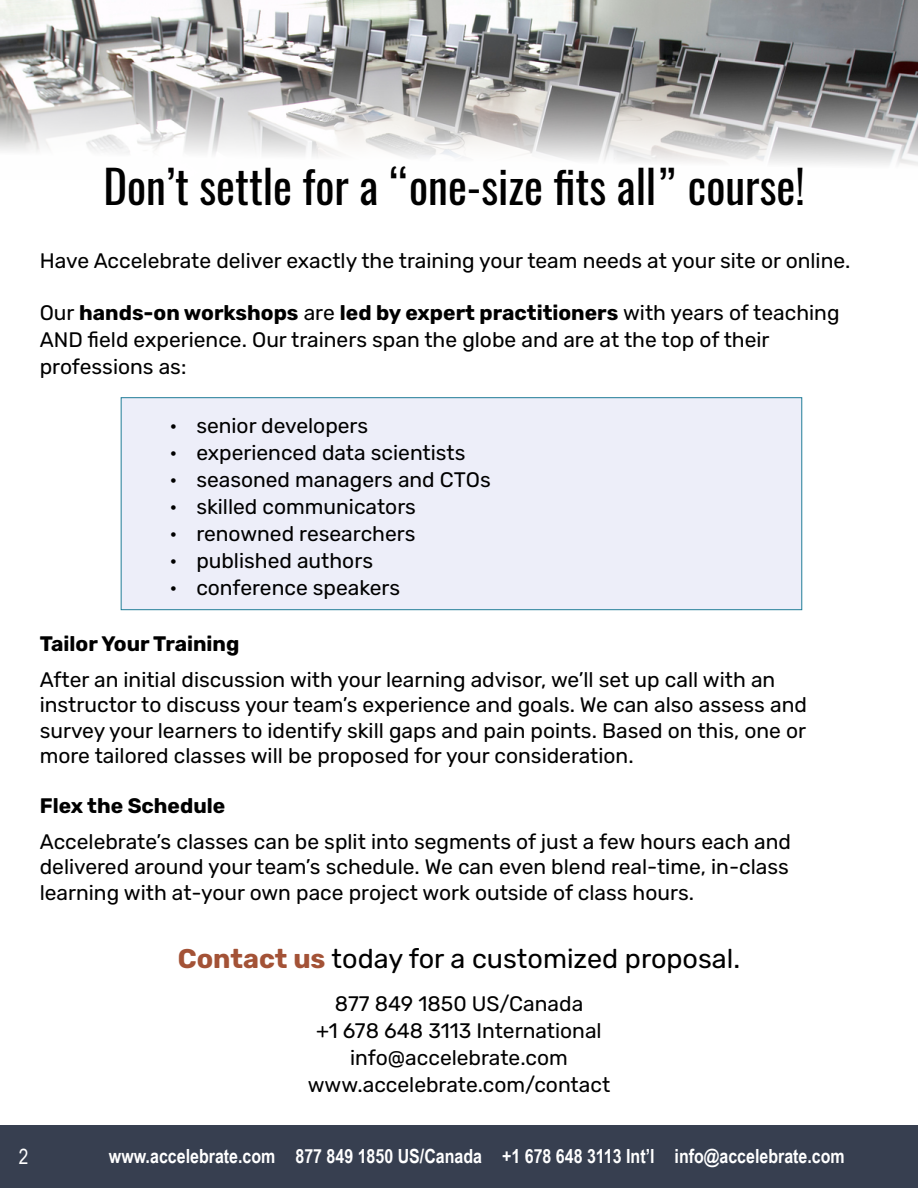
<style>
.page{position:relative;width:918px;height:1188px;background:#fff}
.page>*{position:absolute;margin:0;border:0;box-sizing:border-box;transform-origin:0 0}
.t1{font:45px "Oswald";color:#000}
.t2{font:27px "Rubik";color:#000}
.t3{font:21px/25.2px "Rubik";color:#000}
.t4{font:700 21px "Rubik";color:#000}
.t5{font:21px "Arial Narrow";color:#fff}
.t6{font:700 19.5px "Arial Narrow";color:#fff}
.s1{font-weight:700}
.s2{font-weight:700;color:#a35236}
</style>
<div class="page">
<img style="left:0;top:0;width:918px;height:166px">
<div style="left:0;top:1125px;width:918px;height:62px;background:#373f50"></div>
<div style="left:121px;top:398px;width:681px;height:212px;background:#edeef9"></div>
<div style="left:121px;top:398px;width:681px;height:212px;border:1px solid #217e98"></div>
<p class="t1" style="left:103px;top:155px;width:703px">Don’t settle for a “one-size fits all” course!</p>
<p class="t3" style="left:40px;top:249px;width:812px">Have Accelebrate deliver exactly the training your team needs at your site or online.</p>
<p class="t3" style="left:40px;top:300px;width:801px;line-height:27px">Our <span class="s1">hands-on workshops</span> are <span class="s1">led by expert practitioners</span> with years of teaching<br>AND field experience. Our trainers span the globe and are at the top of their professions as:</p>
<p class="t3" style="left:169px;top:413px;width:200px">• senior developers</p>
<p class="t3" style="left:169px;top:440px;width:298px">• experienced data scientists</p>
<p class="t3" style="left:169px;top:467px;width:323px">• seasoned managers and CTOs</p>
<p class="t3" style="left:169px;top:494px;width:248px">• skilled communicators</p>
<p class="t3" style="left:169px;top:521px;width:248px">• renowned researchers</p>
<p class="t3" style="left:169px;top:548px;width:205px">• published authors</p>
<p class="t3" style="left:169px;top:575px;width:232px">• conference speakers</p>
<p class="t4" style="left:40px;top:632px;width:201px">Tailor Your Training</p>
<p class="t3" style="left:40px;top:668px;width:769px">After an initial discussion with your learning advisor, we’ll set up call with an instructor to discuss your team’s experience and goals. We can also assess and survey your learners to identify skill gaps and pain points. Based on this, one or more tailored classes will be proposed for your consideration.</p>
<p class="t4" style="left:40px;top:794px;width:187px">Flex the Schedule</p>
<p class="t3" style="left:40px;top:830px;width:753px;text-align:justify">Accelebrate’s classes can be split into segments of just a few hours each and delivered around your team’s schedule. We can even blend real-time, in-class learning with at-your own pace project work outside of class hours.</p>
<p class="t2" style="left:178px;top:944px;width:564px"><span class="s2">Contact us</span> today for a customized proposal.</p>
<p class="t3" style="left:335px;top:992px;width:250px">877 849 1850 US/Canada</p>
<p class="t3" style="left:316px;top:1019px;width:287px">+1 678 648 3113 International</p>
<p class="t3" style="left:350px;top:1046px;width:219px">info@accelebrate.com</p>
<p class="t3" style="left:308px;top:1073px;width:304px">www.accelebrate.com/contact</p>
<p class="t5" style="left:19px;top:1141px;width:11px">2</p>
<p class="t6" style="left:109px;top:1142px;width:737px">www.accelebrate.com 877 849 1850 US/Canada +1 678 648 3113 Int’l info@accelebrate.com</p>
</div>
